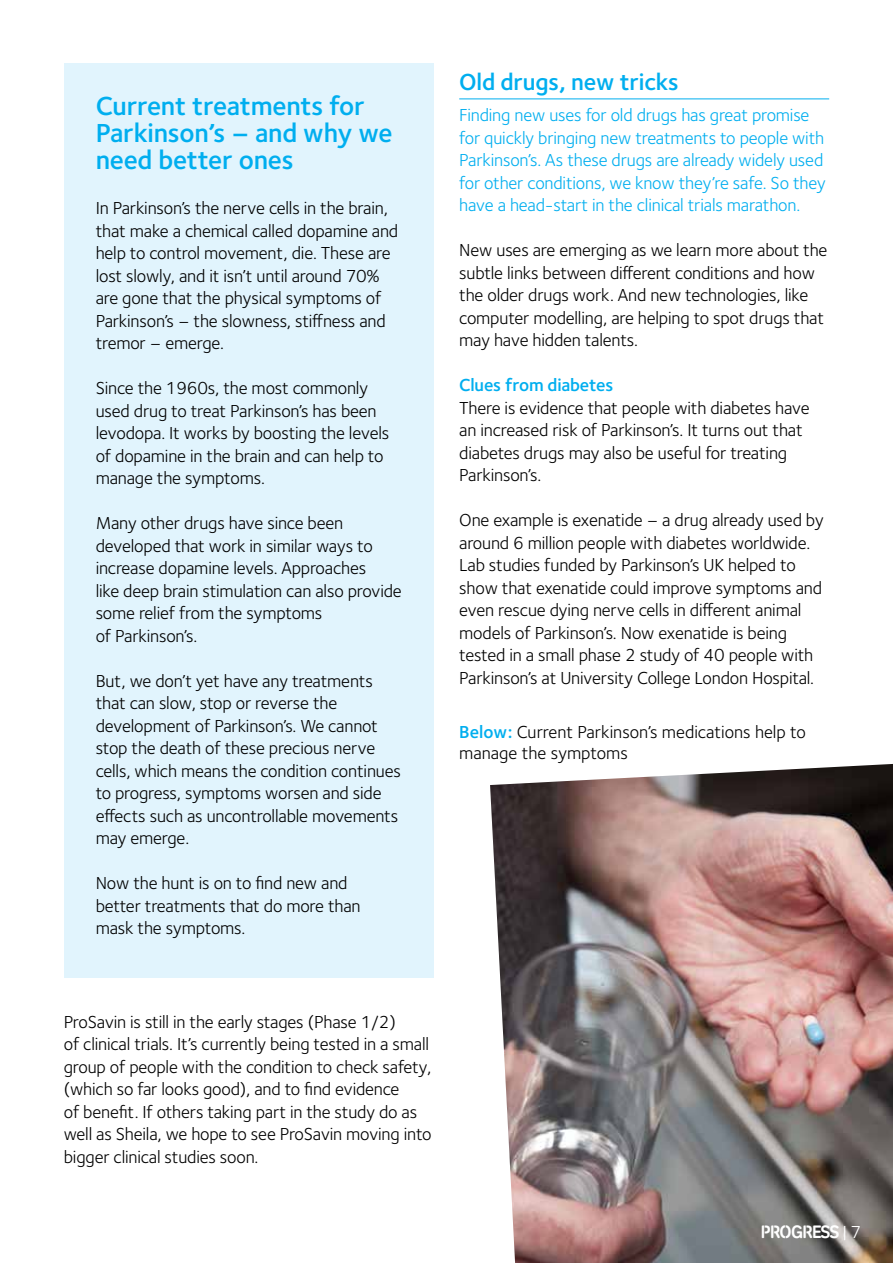
<style>
.page{position:relative;width:893px;height:1263px;background:#fff}
.page>*{position:absolute;margin:0;border:0;box-sizing:border-box;transform-origin:0 0}
.t1{font:600 27px/27px "Foundry Sterling";letter-spacing:-.01em;color:#00aeef}
.t2{font:600 24px "Foundry Sterling";letter-spacing:-.01em;color:#00aeef}
.t3{font:18px/22.5px "Foundry Sterling";letter-spacing:-.01em;color:#000}
.t4{font:18px/22.5px "Foundry Sterling";letter-spacing:-.01em;color:#00aeef}
.t5{font:600 18px "Foundry Sterling";letter-spacing:-.01em;color:#00aeef}
.t6{font:18px "Parkinsons UK Stencil";letter-spacing:-.03em;color:#fff}
.s1{font-weight:600;color:#00aeef}
.s2{font-family:"Foundry Sterling"}
</style>
<div class="page">
<div style="left:64px;top:64px;width:370px;height:914px;background:#e1f4fd"></div>
<hr style="left:459px;top:99px;width:370px;height:1px;background:#00aeef">
<img style="left:490px;top:764px;width:403px;height:499px">
<h1 class="t1" style="left:96px;top:93px;width:298px">Current treatments for<br>Parkinson’s – and why we need better ones</h1>
<p class="t3" style="left:96px;top:197px;width:304px">In Parkinson’s the nerve cells in the brain, that make a chemical called dopamine and help to control movement, die. These are lost slowly, and it isn’t until around 70% are gone that the physical symptoms of Parkinson’s – the slowness, stiffness and tremor – emerge.</p>
<p class="t3" style="left:96px;top:377px;width:295px">Since the 1960s, the most commonly used drug to treat Parkinson’s has been levodopa. It works by boosting the levels of dopamine in the brain and can help to manage the symptoms.</p>
<p class="t3" style="left:96px;top:512px;width:308px">Many other drugs have since been developed that work in similar ways to increase dopamine levels. Approaches<br>like deep brain stimulation can also provide some relief from the symptoms<br>of Parkinson’s.</p>
<p class="t3" style="left:96px;top:670px;width:307px">But, we don’t yet have any treatments that can slow, stop or reverse the development of Parkinson’s. We cannot stop the death of these precious nerve cells, which means the condition continues to progress, symptoms worsen and side effects such as uncontrollable movements may emerge.</p>
<p class="t3" style="left:96px;top:872px;width:266px">Now the hunt is on to find new and better treatments that do more than mask the symptoms.</p>
<h2 class="t2" style="left:459px;top:68px;width:221px">Old drugs, new tricks</h2>
<p class="t4" style="left:459px;top:104px;width:368px">Finding new uses for old drugs has great promise for quickly bringing new treatments to people with Parkinson’s. As these drugs are already widely used for other conditions, we know they’re safe. So they have a head-start in the clinical trials marathon.</p>
<p class="t3" style="left:459px;top:239px;width:370px">New uses are emerging as we learn more about the subtle links between different conditions and how the older drugs work. And new technologies, like computer modelling, are helping to spot drugs that may have hidden talents.</p>
<p class="t5" style="left:459px;top:374px;width:156px">Clues from diabetes</p>
<p class="t3" style="left:459px;top:396px;width:352px">There is evidence that people with diabetes have an increased risk of Parkinson’s. It turns out that diabetes drugs may also be useful for treating Parkinson’s.</p>
<p class="t3" style="left:459px;top:509px;width:366px">One example is exenatide – a drug already used by around 6 million people with diabetes worldwide.<br>Lab studies funded by Parkinson’s UK helped to show that exenatide could improve symptoms and even rescue dying nerve cells in different animal models of Parkinson’s. Now exenatide is being tested in a small phase 2 study of 40 people with Parkinson’s at University College London Hospital.</p>
<p class="t3" style="left:459px;top:721px;width:348px;line-height:21px"><span class="s1">Below:</span> Current Parkinson’s medications help to manage the symptoms</p>
<p class="t3" style="left:64px;top:1011px;width:369px">ProSavin is still in the early stages (Phase 1/2)<br>of clinical trials. It’s currently being tested in a small group of people with the condition to check safety, (which so far looks good), and to find evidence<br>of benefit. If others taking part in the study do as well as Sheila, we hope to see ProSavin moving into bigger clinical studies soon.</p>
<p class="t6" style="left:761px;top:1221px;width:102px">PROGRESS <span class="s2">| 7</span></p>
</div>
